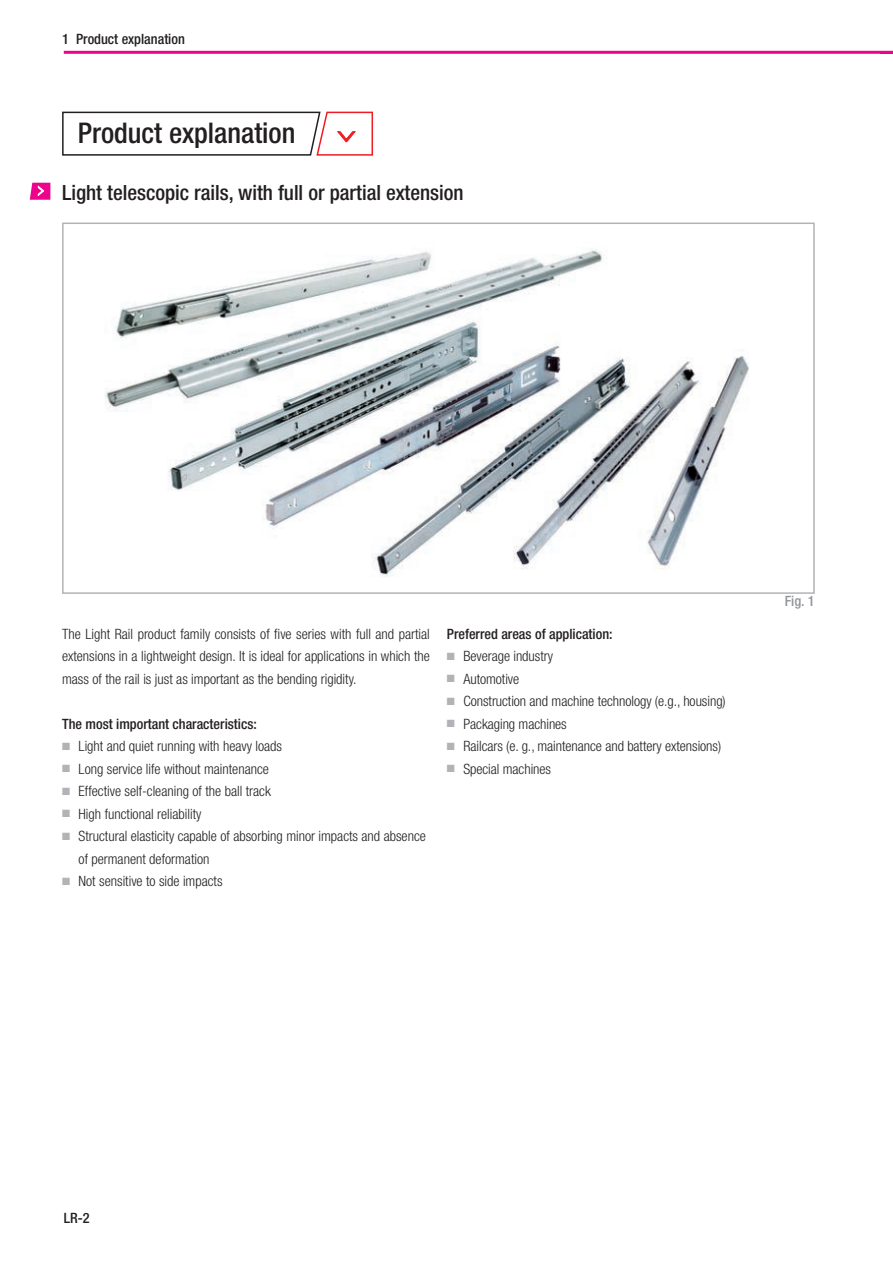
<style>
.page{position:relative;width:893px;height:1263px;background:#fff}
.page>*{position:absolute;margin:0;border:0;box-sizing:border-box;transform-origin:0 0}
.t1{font:500 condensed 28.5px "Helvetica Neue LT Std";color:#231f20}
.t2{font:500 condensed 21px "Helvetica Neue LT Std";color:#231f20}
.t3{font:300 condensed 14.25px/22.5px "Helvetica Neue LT Std";color:#231f20;text-align:justify}
.t4{font:500 condensed 14.25px "Helvetica Neue LT Std";color:#231f20}
.t5{font:500 condensed 14.25px "Helvetica Neue LT Std";color:#939598}
.s1{color:#b2b3b7}
</style>
<div class="page">
<hr style="left:64px;top:51px;width:829px;height:3px;background:#ed028c">
<svg style="left:62px;top:111px;width:311px;height:45px"></svg>
<svg style="left:30px;top:183px;width:20px;height:17px"></svg>
<div style="left:62px;top:223px;width:753px;height:371px;border:2px solid #b2b3b7"></div>
<img style="left:104px;top:248px;width:645px;height:329px">
<p class="t4" style="left:62px;top:31px;width:124px">1 Product explanation</p>
<h1 class="t1" style="left:78px;top:116px;width:219px">Product explanation</h1>
<h2 class="t2" style="left:62px;top:180px;width:403px">Light telescopic rails, with full or partial extension</h2>
<p class="t3" style="left:62px;top:622px;width:369px">The Light Rail product family consists of five series with full and partial extensions in a lightweight design. It is ideal for applications in which the mass of the rail is just as important as the bending rigidity.</p>
<p class="t4" style="left:62px;top:715px;width:196px">The most important characteristics:</p>
<p class="t3" style="left:62px;top:735px;width:221px"><span class="s1">■</span> Light and quiet running with heavy loads</p>
<p class="t3" style="left:62px;top:757px;width:208px"><span class="s1">■</span> Long service life without maintenance</p>
<p class="t3" style="left:62px;top:780px;width:210px"><span class="s1">■</span> Effective self-cleaning of the ball track</p>
<p class="t3" style="left:62px;top:802px;width:141px"><span class="s1">■</span> High functional reliability</p>
<p class="t3" style="left:79px;top:825px;width:349px;text-indent:-16px"><span class="s1">■</span> Structural elasticity capable of absorbing minor impacts and absence of permanent deformation</p>
<p class="t3" style="left:62px;top:870px;width:162px"><span class="s1">■</span> Not sensitive to side impacts</p>
<p class="t4" style="left:447px;top:625px;width:167px">Preferred areas of application:</p>
<p class="t3" style="left:447px;top:645px;width:108px"><span class="s1">■</span> Beverage industry</p>
<p class="t3" style="left:447px;top:667px;width:74px"><span class="s1">■</span> Automotive</p>
<p class="t3" style="left:447px;top:690px;width:280px"><span class="s1">■</span> Construction and machine technology (e.g., housing)</p>
<p class="t3" style="left:447px;top:712px;width:121px"><span class="s1">■</span> Packaging machines</p>
<p class="t3" style="left:447px;top:735px;width:276px"><span class="s1">■</span> Railcars (e. g., maintenance and battery extensions)</p>
<p class="t3" style="left:447px;top:757px;width:106px"><span class="s1">■</span> Special machines</p>
<p class="t5" style="left:785px;top:593px;width:32px">Fig. 1</p>
<p class="t4" style="left:64px;top:1210px;width:27px">LR-2</p>
</div>
